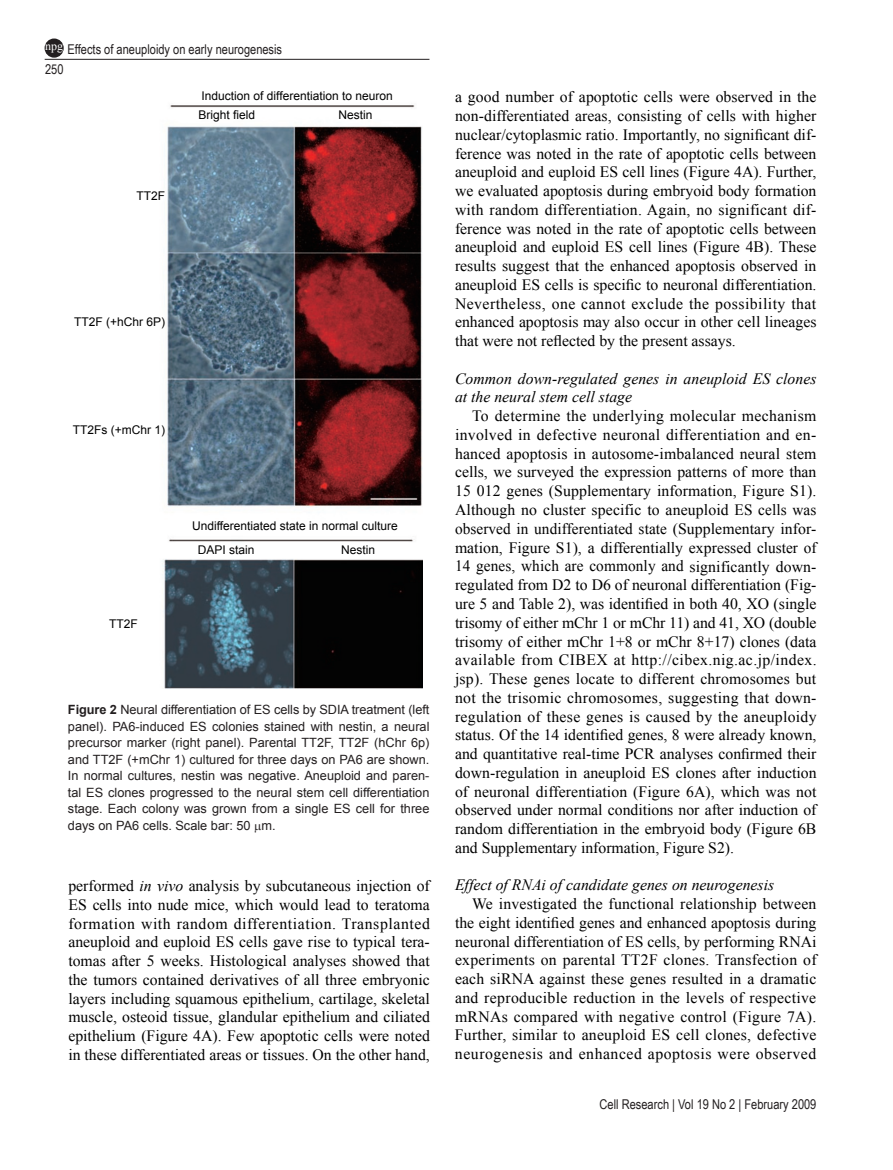
<style>
.page{position:relative;width:893px;height:1170px;background:#fff}
.page>*{position:absolute;margin:0;border:0;box-sizing:border-box;transform-origin:0 0}
.t1{font:15.75px/18.8px "Times New Roman";letter-spacing:.005em;color:#000;text-align:justify}
.t2{font:15.75px/18.8px "Times New Roman PSMT2";color:#000}
.t3{font:italic 15.75px/18.8px "Times New Roman";color:#000}
.t4{font:13.5px "Arial Narrow";color:#231f20}
.t5{font:12.75px/16.5px "Arial MT2";color:#231f20;text-align:justify}
.t6{font:12px "Arial MT2";color:#000}
.t7{font:12px "Arial";color:#000}
.t8{font:12px "Times New Roman";color:#fff}
.s1{font-family:"Arial";font-weight:700}
.s2{font-style:italic}
.s3{font-family:"Times New Roman"}
</style>
<div class="page">
<hr style="left:45px;top:59px;width:384px;height:1px;background:#231f20">
<div style="left:45px;top:39px;width:18px;height:18px;background:#231f20;border-radius:50%"></div>
<div style="left:45px;top:38px;width:19px;height:20px;border:2px solid #231f20;border-radius:50%"></div>
<img style="left:162px;top:105px;width:260px;height:583px">
<p class="t4" style="left:68px;top:39px;width:216px">Effects of aneuploidy on early neurogenesis</p>
<p class="t8" style="left:45px;top:38px;width:19px">npg</p>
<p class="t4" style="left:45px;top:59px;width:20px">250</p>
<p class="t6" style="left:136px;top:188px;width:30px">TT2F</p>
<p class="t6" style="left:202px;top:88px;width:193px">Induction of differentiation to neuron</p>
<p class="t7" style="left:198px;top:107px;width:58px">Bright field</p>
<p class="t7" style="left:339px;top:107px;width:36px">Nestin</p>
<p class="t6" style="left:74px;top:314px;width:93px">TT2F (+hChr 6P)</p>
<p class="t6" style="left:73px;top:422px;width:94px">TT2Fs (+mChr 1)</p>
<p class="t6" style="left:109px;top:615px;width:30px">TT2F</p>
<p class="t6" style="left:192px;top:518px;width:207px">Undifferentiated state in normal culture</p>
<p class="t6" style="left:198px;top:541px;width:58px">DAPI stain</p>
<p class="t6" style="left:341px;top:541px;width:36px">Nestin</p>
<p class="t5" style="left:68px;top:701px;width:363px"><span class="s1">Figure 2</span> Neural differentiation of ES cells by SDIA treatment (left panel). PA6-induced ES colonies stained with nestin, a neural precursor marker (right panel). Parental TT2F, TT2F (hChr 6p) and TT2F (+mChr 1) cultured for three days on PA6 are shown.<br>In normal cultures, nestin was negative. Aneuploid and paren&shy;tal ES clones progressed to the neural stem cell differentiation stage. Each colony was grown from a single ES cell for three days on PA6 cells. Scale bar: 50 m.</p>
<p class="t1" style="left:68px;top:876px;width:363px">performed <span class="s2">in vivo</span> analysis by subcutaneous injection of ES cells into nude mice, which would lead to teratoma formation with random differentiation. Transplanted aneuploid and euploid ES cells gave rise to typical tera&shy;tomas after 5 weeks. Histological analyses showed that the tumors contained derivatives of all three embryonic layers including squamous epithelium, cartilage, skeletal muscle, osteoid tissue, glandular epithelium and ciliated epithelium (Figure 4A). Few apoptotic cells were noted in these differentiated areas or tissues. On the other hand,</p>
<p class="t1" style="left:455px;top:87px;width:363px">a good number of apoptotic cells were observed in the non-differentiated areas, consisting of cells with higher</p>
<p class="t2" style="left:455px;top:125px;width:363px">nuclear/cytoplasmic ratio. Importantly, no significant dif<span class="s3">-</span></p>
<p class="t1" style="left:455px;top:144px;width:363px">ference was noted in the rate of apoptotic cells between aneuploid and euploid ES cell lines (Figure 4A). Further, we evaluated apoptosis during embryoid body formation with random differentiation. Again, no significant dif&shy;ference was noted in the rate of apoptotic cells between aneuploid and euploid ES cell lines (Figure 4B). These results suggest that the enhanced apoptosis observed in</p>
<p class="t2" style="left:455px;top:275px;width:363px">aneuploid ES cells is specific to neuronal differentiation.</p>
<p class="t1" style="left:455px;top:294px;width:363px">Nevertheless, one cannot exclude the possibility that enhanced apoptosis may also occur in other cell lineages</p>
<p class="t2" style="left:455px;top:331px;width:282px">that were not reflected by the present assays.</p>
<p class="t3" style="left:455px;top:368px;width:363px">Common down-regulated genes in aneuploid ES clones at the neural stem cell stage</p>
<p class="t1" style="left:455px;top:406px;width:363px;text-indent:17px">To determine the underlying molecular mechanism involved in defective neuronal differentiation and en&shy;hanced apoptosis in autosome-imbalanced neural stem cells, we surveyed the expression patterns of more than 15 012 genes (Supplementary information, Figure S1).<br>Although no cluster specific to aneuploid ES cells was observed in undifferentiated state (Supplementary infor&shy;mation, Figure S1), a differentially expressed cluster of 14 genes, which are commonly and significantly down&shy;regulated from D2 to D6 of neuronal differentiation (Fig-</p>
<p class="t2" style="left:455px;top:594px;width:363px"><span class="s3">ure 5 and Table 2</span>), was identified in both 40, XO (single</p>
<p class="t1" style="left:455px;top:613px;width:363px">trisomy of either mChr 1 or mChr 11) and 41, XO (double trisomy of either mChr 1+8 or mChr 8+17) clones (data available from CIBEX at http://cibex.nig.ac.jp/index. jsp). These genes locate to different chromosomes but not the trisomic chromosomes, suggesting that down&shy;regulation of these genes is caused by the aneuploidy</p>
<p class="t2" style="left:455px;top:725px;width:363px">status. Of the 14 identified genes, 8 were already known, and quantitative real-time PCR analyses confirmed their</p>
<p class="t1" style="left:455px;top:762px;width:363px">down-regulation in aneuploid ES clones after induction of neuronal differentiation (Figure 6A), which was not observed under normal conditions nor after induction of random differentiation in the embryoid body (Figure 6B and Supplementary information, Figure S2).</p>
<p class="t3" style="left:455px;top:875px;width:321px">Effect of RNAi of candidate genes on neurogenesis</p>
<p class="t1" style="left:472px;top:894px;width:346px">We investigated the functional relationship between</p>
<p class="t2" style="left:455px;top:912px;width:363px">the eight identified genes and enhanced apoptosis during</p>
<p class="t1" style="left:455px;top:931px;width:363px">neuronal differentiation of ES cells, by performing RNAi experiments on parental TT2F clones. Transfection of each siRNA against these genes resulted in a dramatic and reproducible reduction in the levels of respective mRNAs compared with negative control (Figure 7A).<br>Further, similar to aneuploid ES cell clones, defective neurogenesis and enhanced apoptosis were observed</p>
<p class="t4" style="left:600px;top:1094px;width:218px">Cell Research | Vol 19 No 2 | February 2009</p>
</div>
